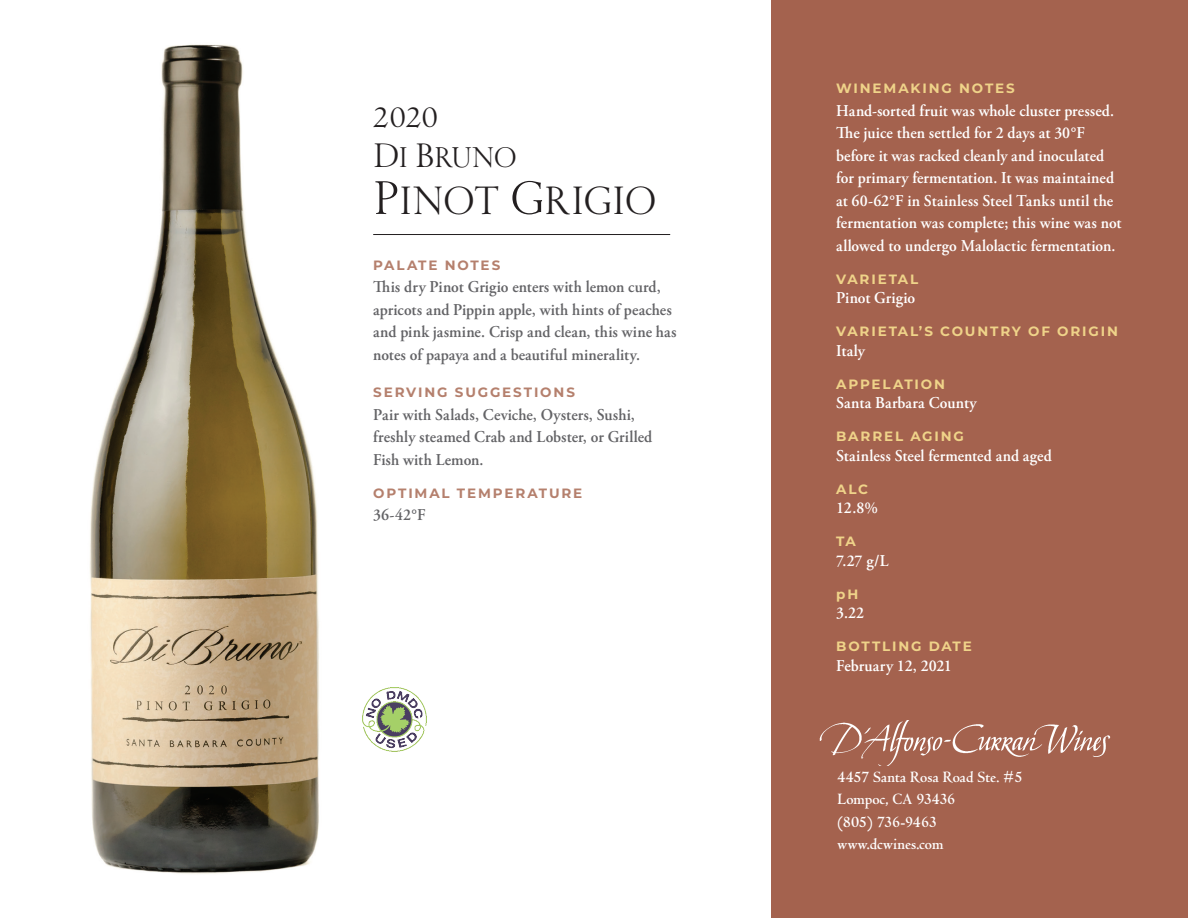
<style>
.page{position:relative;width:1188px;height:918px;background:#fff}
.page>*{position:absolute;margin:0;border:0;box-sizing:border-box;transform-origin:0 0}
.t1{font:45.3px "Fairbank MT Std SC840";letter-spacing:-.005em;color:#231f20}
.t2{font:32.7px "Fairbank MT Std SC840";color:#231f20}
.t3{font:31.5px "Centaur MT SC840";color:#231f20}
.t4{font:600 16.5px/22.5px "Adobe Garamond Pro";letter-spacing:.005em;color:#fff;scale:.95 1}
.t5{font:600 16.5px/22.5px "Adobe Garamond Pro";letter-spacing:.005em;color:#636366;scale:.95 1}
.t6{font:700 16.5px/22.5px "Centaur";color:#fff;scale:.95 1}
.t7{font:700 13.5px "Montserrat";letter-spacing:.135em;color:#efd389}
.t8{font:700 13.5px "Montserrat";letter-spacing:.14em;color:#b5806d}
.s1{font-size:39px}
.s2{font-size:54px}
</style>
<div class="page">
<div style="left:771px;top:0;width:417px;height:918px;background:#a4624e"></div>
<img style="left:819px;top:720px;width:292px;height:45px">
<img style="left:90px;top:44px;width:273px;height:830px">
<hr style="left:373px;top:234px;width:297px;height:1px;background:#231f20">
<img style="left:363px;top:687px;width:64px;height:64px">
<h3 class="t3" style="left:373px;top:100px;width:66px">2020</h3>
<h2 class="t2" style="left:373px;top:137px;width:145px"><span class="s1">D</span>I <span class="s1">B</span>RUNO</h2>
<h1 class="t1" style="left:373px;top:171px;width:284px"><span class="s2">P</span>INOT <span class="s2">G</span>RIGIO</h1>
<p class="t8" style="left:373px;top:255px;width:129px">PALATE NOTES</p>
<p class="t5" style="left:373px;top:276px;width:321px">This dry Pinot Grigio enters with lemon curd, apricots and Pippin apple, with hints of peaches and pink jasmine. Crisp and clean, this wine has notes of papaya and a beautiful minerality.</p>
<p class="t8" style="left:373px;top:383px;width:203px">SERVIN G SUGGESTION S</p>
<p class="t5" style="left:373px;top:403px;width:295px">Pair with Salads, Ceviche, Oysters, Sushi, freshly steamed Crab and Lobster, or Grilled<br>Fish with Lemon.</p>
<p class="t8" style="left:373px;top:483px;width:211px">OPTIMAL TEMPERATURE</p>
<p class="t5" style="left:373px;top:504px;width:56px">36-42°F</p>
<p class="t7" style="left:836px;top:79px;width:180px">WIN EMAKIN G NOTES</p>
<p class="t4" style="left:836px;top:100px;width:302px">Hand-sorted fruit was whole cluster pressed.<br>The juice then settled for 2 days at 30°F before it was racked cleanly and inoculated for primary fermentation. It was maintained at 60-62°F in Stainless Steel Tanks until the fermentation was complete; this wine was not allowed to undergo Malolactic fermentation.</p>
<p class="t7" style="left:836px;top:269px;width:84px">VARIETAL</p>
<p class="t4" style="left:836px;top:287px;width:85px">Pinot Grigio</p>
<p class="t7" style="left:836px;top:322px;width:12px">VARIETAL</p>
<p class="t7" style="left:919px;top:322px;width:149px">’S COU NTRY OF ORIGI</p>
<p class="t7" style="left:1107px;top:322px;width:12px">N</p>
<p class="t4" style="left:836px;top:340px;width:32px">Italy</p>
<p class="t7" style="left:836px;top:374px;width:13px">APP</p>
<p class="t7" style="left:872px;top:374px;width:73px">ELATION</p>
<p class="t4" style="left:836px;top:392px;width:149px">Santa Barbara County</p>
<p class="t7" style="left:836px;top:427px;width:129px">BARREL AGIN G</p>
<p class="t4" style="left:836px;top:445px;width:228px">Stainless Steel fermented and aged</p>
<p class="t7" style="left:836px;top:479px;width:33px">AL C</p>
<p class="t4" style="left:836px;top:497px;width:45px">12.8%</p>
<p class="t7" style="left:836px;top:532px;width:11px">TA</p>
<p class="t4" style="left:836px;top:550px;width:57px">7.27 g/L</p>
<p class="t7" style="left:836px;top:584px;width:24px">PH</p>
<p class="t4" style="left:836px;top:602px;width:31px">3.22</p>
<p class="t7" style="left:836px;top:637px;width:137px">BOTTLIN G DATE</p>
<p class="t4" style="left:836px;top:655px;width:123px">February 12, 2021</p>
<p class="t6" style="left:838px;top:766px;width:196px">4457 Santa Rosa Road Ste. #5<br>Lompoc, CA 93436<br>(805) 736-9463 www.dcwines.com</p>
</div>
